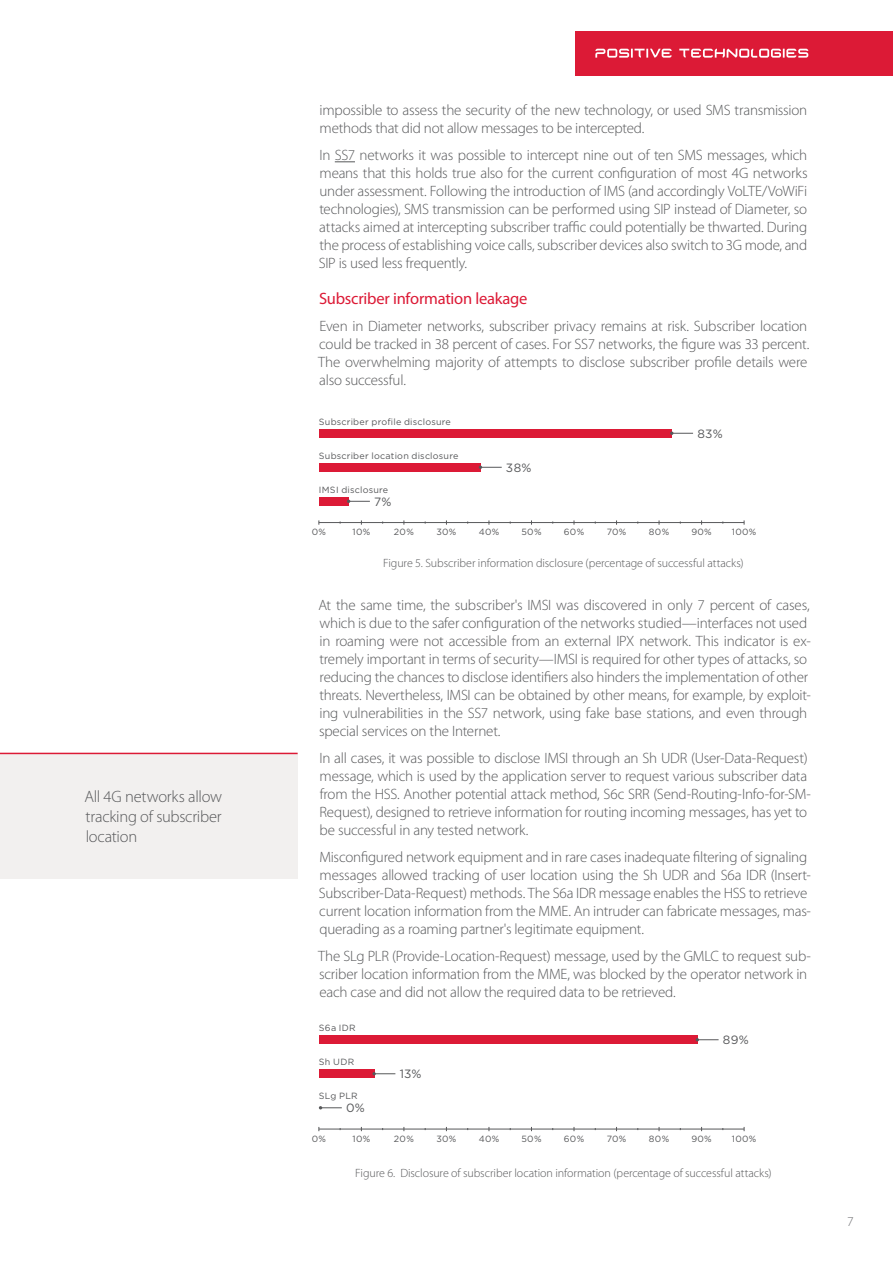
<style>
.page{position:relative;width:893px;height:1263px;background:#fff}
.page>*{position:absolute;margin:0;border:0;box-sizing:border-box;transform-origin:0 0}
.PT___Body_Sideline{font:300 16.5px/19.8px "Myriad Pro";letter-spacing:-.015em;color:#57585a;text-align:justify}
.header_red_2{font:16.5px "Myriad Pro";letter-spacing:-.015em;color:#dc1a36}
.PT___Body{font:300 15px/18px "Myriad Pro";letter-spacing:-.015em;color:#57585a}
.t1{font:300 13.5px "Myriad Pro";color:#6c6d70}
.t2{font:300 12px "Myriad Pro";letter-spacing:-.005em;color:#57585a}
.t3{font:12px "Gotham Pro";letter-spacing:.03em;color:#57585a}
.t4{font:9px "Gotham Pro";letter-spacing:.025em;color:#57585a}
</style>
<div class="page">
<hr style="left:319px;top:522px;width:425px;height:1px;background:#57585a">
<div style="left:319px;top:497px;width:30px;height:8px;background:#dc1a36"></div>
<svg style="left:347px;top:500px;width:23px;height:3px"></svg>
<div style="left:319px;top:463px;width:161px;height:8px;background:#dc1a36"></div>
<svg style="left:479px;top:466px;width:23px;height:3px"></svg>
<div style="left:319px;top:429px;width:353px;height:8px;background:#dc1a36"></div>
<svg style="left:670px;top:432px;width:23px;height:3px"></svg>
<hr style="left:319px;top:1129px;width:425px;height:1px;background:#57585a">
<svg style="left:319px;top:1106px;width:23px;height:3px"></svg>
<div style="left:319px;top:1069px;width:55px;height:9px;background:#dc1a36"></div>
<svg style="left:372px;top:1072px;width:23px;height:3px"></svg>
<div style="left:319px;top:1035px;width:378px;height:9px;background:#dc1a36"></div>
<svg style="left:696px;top:1038px;width:23px;height:3px"></svg>
<svg style="left:335px;top:161px;width:20px;height:1px"></svg>
<div style="left:0;top:754px;width:298px;height:125px;background:#f2f0ef"></div>
<hr style="left:0;top:753px;width:298px;height:1px;background:#dc1a36">
<div style="left:575px;top:31px;width:318px;height:44px;background:#dc1a36"></div>
<svg style="left:595px;top:49px;width:213px;height:9px"></svg>
<p class="PT___Body_Sideline" style="left:84px;top:787px;width:139px">All 4G networks allow tracking of subscriber location</p>
<p class="PT___Body" style="left:320px;top:102px;width:489px">impossible to assess the security of the new technology, or used SMS transmission methods that did not allow messages to be intercepted.</p>
<p class="PT___Body" style="left:319px;top:147px;width:490px;text-align:justify">In SS7 networks it was possible to intercept nine out of ten SMS messages, which means that this holds true also for the current configuration of most 4G networks under assessment. Following the introduction of IMS (and accordingly VoLTE/VoWiFi technologies), SMS transmission can be performed using SIP instead of Diameter, so attacks aimed at intercepting subscriber traffic could potentially be thwarted. During the process of establishing voice calls, subscriber devices also switch to 3G mode, and SIP is used less frequently.</p>
<p class="header_red_2" style="left:319px;top:290px;width:210px">Subscriber information leakage</p>
<p class="PT___Body" style="left:318px;top:318px;width:491px;text-align:justify">Even in Diameter networks, subscriber privacy remains at risk. Subscriber location could be tracked in 38 percent of cases. For SS7 networks, the figure was 33 percent.<br>The overwhelming majority of attempts to disclose subscriber profile details were also successful.</p>
<p class="t4" style="left:319px;top:417px;width:134px">Subscriber profile disclosure</p>
<p class="t4" style="left:319px;top:451px;width:141px">Subscriber location disclosure</p>
<p class="t4" style="left:319px;top:485px;width:71px">IMSI disclosure</p>
<p class="t3" style="left:374px;top:495px;width:19px">7%</p>
<p class="t3" style="left:506px;top:461px;width:27px">38%</p>
<p class="t3" style="left:697px;top:427px;width:27px">83%</p>
<p class="t4" style="left:312px;top:527px;width:16px">0%</p>
<p class="t4" style="left:352px;top:527px;width:19px">10%</p>
<p class="t4" style="left:394px;top:527px;width:21px">20%</p>
<p class="t4" style="left:436px;top:527px;width:22px">30%</p>
<p class="t4" style="left:479px;top:527px;width:22px">40%</p>
<p class="t4" style="left:521px;top:527px;width:22px">50%</p>
<p class="t4" style="left:564px;top:527px;width:22px">60%</p>
<p class="t4" style="left:607px;top:527px;width:21px">70%</p>
<p class="t4" style="left:649px;top:527px;width:22px">80%</p>
<p class="t4" style="left:691px;top:527px;width:22px">90%</p>
<p class="t4" style="left:732px;top:527px;width:26px">100%</p>
<p class="t2" style="left:383px;top:556px;width:362px">Figure 5. Subscriber information disclosure (percentage of successful attacks)</p>
<p class="PT___Body" style="left:318px;top:597px;width:494px">At the same time, the subscriber's IMSI was discovered in only 7 percent of cases, which is due to the safer configuration of the networks studied—interfaces not used in roaming were not accessible from an external IPX network. This indicator is ex&shy;tremely important in terms of security—IMSI is required for other types of attacks, so reducing the chances to disclose identifiers also hinders the implementation of other threats. Nevertheless, IMSI can be obtained by other means, for example, by exploit&shy;ing vulnerabilities in the SS7 network, using fake base stations, and even through special services on the Internet.</p>
<p class="PT___Body" style="left:319px;top:750px;width:493px">In all cases, it was possible to disclose IMSI through an Sh UDR (User-Data-Request) message, which is used by the application server to request various subscriber data from the HSS. Another potential attack method, S6c SRR (Send-Routing-Info-for-SM-Request), designed to retrieve information for routing incoming messages, has yet to be successful in any tested network.</p>
<p class="PT___Body" style="left:319px;top:849px;width:494px">Misconfigured network equipment and in rare cases inadequate filtering of signaling messages allowed tracking of user location using the Sh UDR and S6a IDR (Insert-Subscriber-Data-Request) methods. The S6a IDR message enables the HSS to retrieve current location information from the MME. An intruder can fabricate messages, mas&shy;querading as a roaming partner's legitimate equipment.</p>
<p class="PT___Body" style="left:318px;top:948px;width:494px">The SLg PLR (Provide-Location-Request) message, used by the GMLC to request sub&shy;scriber location information from the MME, was blocked by the operator network in each case and did not allow the required data to be retrieved.</p>
<p class="t4" style="left:319px;top:1023px;width:38px">S6a IDR</p>
<p class="t4" style="left:319px;top:1057px;width:37px">Sh UDR</p>
<p class="t4" style="left:319px;top:1091px;width:40px">SLg PLR</p>
<p class="t3" style="left:346px;top:1101px;width:20px">0%</p>
<p class="t3" style="left:400px;top:1067px;width:23px">13%</p>
<p class="t3" style="left:723px;top:1033px;width:28px">89%</p>
<p class="t4" style="left:312px;top:1134px;width:16px">0%</p>
<p class="t4" style="left:352px;top:1133px;width:19px">10%</p>
<p class="t4" style="left:394px;top:1133px;width:21px">20%</p>
<p class="t4" style="left:436px;top:1133px;width:22px">30%</p>
<p class="t4" style="left:479px;top:1133px;width:22px">40%</p>
<p class="t4" style="left:521px;top:1133px;width:22px">50%</p>
<p class="t4" style="left:564px;top:1133px;width:22px">60%</p>
<p class="t4" style="left:607px;top:1133px;width:21px">70%</p>
<p class="t4" style="left:649px;top:1133px;width:22px">80%</p>
<p class="t4" style="left:691px;top:1133px;width:22px">90%</p>
<p class="t4" style="left:732px;top:1134px;width:26px">100%</p>
<p class="t2" style="left:355px;top:1167px;width:418px">Figure 6. Disclosure of subscriber location information (percentage of successful attacks)</p>
<p class="t1" style="left:847px;top:1213px;width:8px">7</p>
</div>
